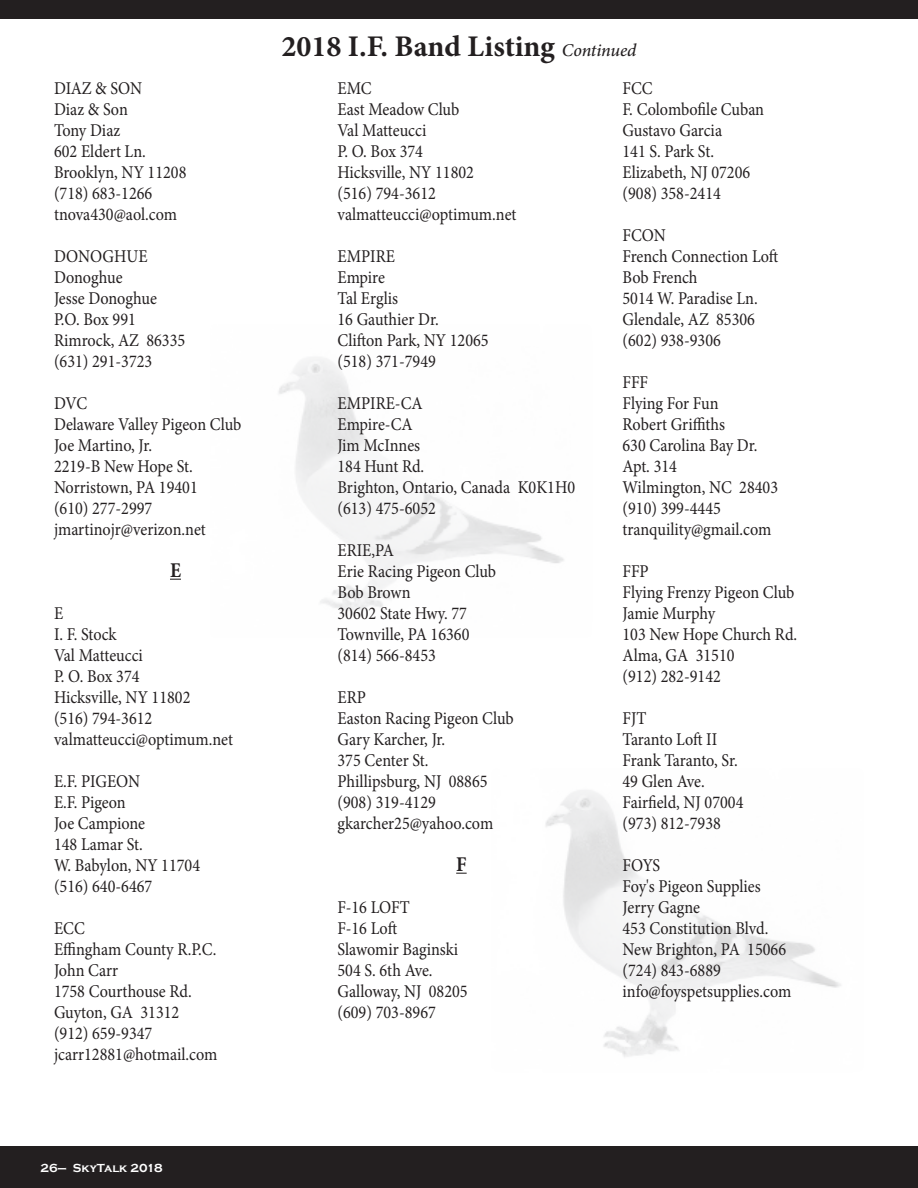
<style>
.page{position:relative;width:918px;height:1188px;background:#fff}
.page>*{position:absolute;margin:0;border:0;box-sizing:border-box;transform-origin:0 0}
.t1{font:700 30px "Minion Pro";color:#231f20}
.t2{font:700 21px "Minion Pro";color:#231f20;scale:.9 1}
.t3{font:18px/21px "Minion Pro";color:#231f20;scale:.9 1}
.t4{font:700 12px "Copperplate Gothic";color:#fff}
.s1{font-weight:500;font-style:italic;font-size:18px}
</style>
<div class="page">
<div style="left:0;top:1146px;width:918px;height:42px;background:#231f20"></div>
<div style="left:0;top:0;width:918px;height:19px;background:#231f20"></div>
<img style="left:545px;top:790px;width:296px;height:267px">
<p class="t3" style="left:54px;top:78px;width:99px">DIAZ &amp; SON</p>
<p class="t3" style="left:54px;top:99px;width:84px">Diaz &amp; Son</p>
<p class="t3" style="left:54px;top:120px;width:75px">Tony Diaz</p>
<p class="t3" style="left:54px;top:141px;width:104px">602 Eldert Ln.</p>
<p class="t3" style="left:54px;top:162px;width:149px">Brooklyn, NY 11208</p>
<p class="t3" style="left:54px;top:183px;width:111px">(718) 683-1266</p>
<p class="t3" style="left:54px;top:204px;width:138px">tnova430@aol.com</p>
<p class="t3" style="left:54px;top:246px;width:105px">DONOGHUE<br>Donoghue</p>
<p class="t3" style="left:54px;top:288px;width:116px">Jesse Donoghue</p>
<p class="t3" style="left:54px;top:309px;width:147px">P.O. Box 991<br>Rimrock, AZ 86335</p>
<p class="t3" style="left:54px;top:351px;width:111px">(631) 291-3723</p>
<p class="t3" style="left:54px;top:393px;width:38px">DVC</p>
<p class="t3" style="left:54px;top:414px;width:210px">Delaware Valley Pigeon Club</p>
<p class="t3" style="left:54px;top:435px;width:110px">Joe Martino, Jr.</p>
<p class="t3" style="left:54px;top:456px;width:156px">2219-B New Hope St.</p>
<p class="t3" style="left:54px;top:477px;width:161px">Norristown, PA 19401</p>
<p class="t3" style="left:54px;top:498px;width:111px">(610) 277-2997</p>
<p class="t3" style="left:54px;top:519px;width:170px">jmartinojr@verizon.net</p>
<p class="t2" style="left:170px;top:556px;width:14px">E</p>
<p class="t3" style="left:54px;top:603px;width:12px">E</p>
<p class="t3" style="left:54px;top:624px;width:71px">I. F. Stock</p>
<p class="t3" style="left:54px;top:645px;width:100px">Val Matteucci</p>
<p class="t3" style="left:54px;top:666px;width:97px">P. O. Box 374</p>
<p class="t3" style="left:54px;top:687px;width:153px">Hicksville, NY 11802</p>
<p class="t3" style="left:54px;top:708px;width:111px">(516) 794-3612</p>
<p class="t3" style="left:54px;top:729px;width:200px">valmatteucci@optimum.net</p>
<p class="t3" style="left:54px;top:771px;width:97px">E.F. PIGEON</p>
<p class="t3" style="left:54px;top:792px;width:81px">E.F. Pigeon</p>
<p class="t3" style="left:54px;top:813px;width:103px">Joe Campione</p>
<p class="t3" style="left:54px;top:834px;width:100px">148 Lamar St.</p>
<p class="t3" style="left:54px;top:855px;width:164px">W. Babylon, NY 11704</p>
<p class="t3" style="left:54px;top:876px;width:111px">(516) 640-6467</p>
<p class="t3" style="left:54px;top:918px;width:36px">ECC</p>
<p class="t3" style="left:54px;top:939px;width:182px">Effingham County R.P.C.</p>
<p class="t3" style="left:54px;top:960px;width:73px">John Carr</p>
<p class="t3" style="left:54px;top:981px;width:155px">1758 Courthouse Rd.</p>
<p class="t3" style="left:54px;top:1002px;width:141px">Guyton, GA 31312</p>
<p class="t3" style="left:54px;top:1023px;width:111px">(912) 659-9347</p>
<p class="t3" style="left:54px;top:1044px;width:183px">jcarr12881@hotmail.com</p>
<p class="t4" style="left:40px;top:1162px;width:124px">26– SkyTalk 2018</p>
<p class="t1" style="left:281px;top:26px;width:357px">2018 I.F. Band Listing <span class="s1">Continued</span></p>
<p class="t3" style="left:338px;top:78px;width:40px">EMC</p>
<p class="t3" style="left:338px;top:99px;width:137px">East Meadow Club</p>
<p class="t3" style="left:338px;top:120px;width:100px">Val Matteucci</p>
<p class="t3" style="left:338px;top:141px;width:97px">P. O. Box 374</p>
<p class="t3" style="left:338px;top:162px;width:153px">Hicksville, NY 11802</p>
<p class="t3" style="left:338px;top:183px;width:111px">(516) 794-3612</p>
<p class="t3" style="left:338px;top:204px;width:200px">valmatteucci@optimum.net</p>
<p class="t3" style="left:338px;top:246px;width:65px">EMPIRE</p>
<p class="t3" style="left:338px;top:267px;width:54px">Empire</p>
<p class="t3" style="left:338px;top:288px;width:69px">Tal Erglis</p>
<p class="t3" style="left:338px;top:309px;width:114px">16 Gauthier Dr.</p>
<p class="t3" style="left:338px;top:330px;width:169px">Clifton Park, NY 12065</p>
<p class="t3" style="left:338px;top:351px;width:111px">(518) 371-7949</p>
<p class="t3" style="left:338px;top:393px;width:96px">EMPIRE-CA</p>
<p class="t3" style="left:338px;top:414px;width:85px">Empire-CA</p>
<p class="t3" style="left:338px;top:435px;width:93px">Jim McInnes</p>
<p class="t3" style="left:338px;top:456px;width:98px">184 Hunt Rd.</p>
<p class="t3" style="left:338px;top:477px;width:266px">Brighton, Ontario, Canada K0K1H0</p>
<p class="t3" style="left:338px;top:498px;width:111px">(613) 475-6052</p>
<p class="t3" style="left:338px;top:540px;width:64px">ERIE,PA</p>
<p class="t3" style="left:338px;top:561px;width:178px">Erie Racing Pigeon Club</p>
<p class="t3" style="left:338px;top:582px;width:83px">Bob Brown</p>
<p class="t3" style="left:338px;top:603px;width:145px">30602 State Hwy. 77</p>
<p class="t3" style="left:338px;top:624px;width:148px">Townville, PA 16360</p>
<p class="t3" style="left:338px;top:645px;width:111px">(814) 566-8453</p>
<p class="t3" style="left:338px;top:687px;width:33px">ERP</p>
<p class="t3" style="left:338px;top:708px;width:197px">Easton Racing Pigeon Club</p>
<p class="t3" style="left:338px;top:729px;width:121px">Gary Karcher, Jr.</p>
<p class="t3" style="left:338px;top:750px;width:103px">375 Center St.</p>
<p class="t3" style="left:338px;top:771px;width:168px">Phillipsburg, NJ 08865</p>
<p class="t3" style="left:338px;top:792px;width:111px">(908) 319-4129</p>
<p class="t3" style="left:338px;top:813px;width:175px">gkarcher25@yahoo.com</p>
<p class="t2" style="left:456px;top:850px;width:13px">F</p>
<p class="t3" style="left:338px;top:897px;width:82px">F-16 LOFT</p>
<p class="t3" style="left:338px;top:918px;width:136px">F-16 Loft<br>Slawomir Baginski</p>
<p class="t3" style="left:338px;top:960px;width:107px">504 S. 6th Ave.</p>
<p class="t3" style="left:338px;top:981px;width:146px">Galloway, NJ 08205</p>
<p class="t3" style="left:338px;top:1002px;width:111px">(609) 703-8967</p>
<p class="t3" style="left:623px;top:78px;width:35px">FCC</p>
<p class="t3" style="left:623px;top:99px;width:159px">F. Colombofile Cuban</p>
<p class="t3" style="left:623px;top:120px;width:112px">Gustavo Garcia</p>
<p class="t3" style="left:623px;top:141px;width:103px">141 S. Park St.</p>
<p class="t3" style="left:623px;top:162px;width:143px">Elizabeth, NJ 07206</p>
<p class="t3" style="left:623px;top:183px;width:111px">(908) 358-2414</p>
<p class="t3" style="left:623px;top:225px;width:175px">FCON<br>French Connection Loft</p>
<p class="t3" style="left:623px;top:267px;width:85px">Bob French</p>
<p class="t3" style="left:623px;top:288px;width:152px">5014 W. Paradise Ln.</p>
<p class="t3" style="left:623px;top:309px;width:149px">Glendale, AZ 85306</p>
<p class="t3" style="left:623px;top:330px;width:111px">(602) 938-9306</p>
<p class="t3" style="left:623px;top:372px;width:30px">FFF</p>
<p class="t3" style="left:623px;top:393px;width:108px">Flying For Fun</p>
<p class="t3" style="left:623px;top:414px;width:115px">Robert Griffiths</p>
<p class="t3" style="left:623px;top:435px;width:152px">630 Carolina Bay Dr.</p>
<p class="t3" style="left:623px;top:456px;width:62px">Apt. 314</p>
<p class="t3" style="left:623px;top:477px;width:174px">Wilmington, NC 28403</p>
<p class="t3" style="left:623px;top:498px;width:111px">(910) 399-4445</p>
<p class="t3" style="left:623px;top:519px;width:167px">tranquility@gmail.com</p>
<p class="t3" style="left:623px;top:561px;width:193px">FFP<br>Flying Frenzy Pigeon Club</p>
<p class="t3" style="left:623px;top:603px;width:105px">Jamie Murphy</p>
<p class="t3" style="left:623px;top:624px;width:196px">103 New Hope Church Rd.</p>
<p class="t3" style="left:623px;top:645px;width:126px">Alma, GA 31510</p>
<p class="t3" style="left:623px;top:666px;width:111px">(912) 282-9142</p>
<p class="t3" style="left:623px;top:708px;width:28px">FJT</p>
<p class="t3" style="left:623px;top:729px;width:107px">Taranto Loft II</p>
<p class="t3" style="left:623px;top:750px;width:130px">Frank Taranto, Sr.</p>
<p class="t3" style="left:623px;top:771px;width:93px">49 Glen Ave.</p>
<p class="t3" style="left:623px;top:792px;width:136px">Fairfield, NJ 07004</p>
<p class="t3" style="left:623px;top:813px;width:111px">(973) 812-7938</p>
<p class="t3" style="left:623px;top:855px;width:43px">FOYS</p>
<p class="t3" style="left:623px;top:876px;width:155px">Foy's Pigeon Supplies</p>
<p class="t3" style="left:623px;top:897px;width:88px">Jerry Gagne</p>
<p class="t3" style="left:623px;top:918px;width:164px">453 Constitution Blvd.</p>
<p class="t3" style="left:623px;top:939px;width:183px">New Brighton, PA 15066</p>
<p class="t3" style="left:623px;top:960px;width:111px">(724) 843-6889</p>
<p class="t3" style="left:623px;top:981px;width:189px">info@foyspetsupplies.com</p>
</div>
